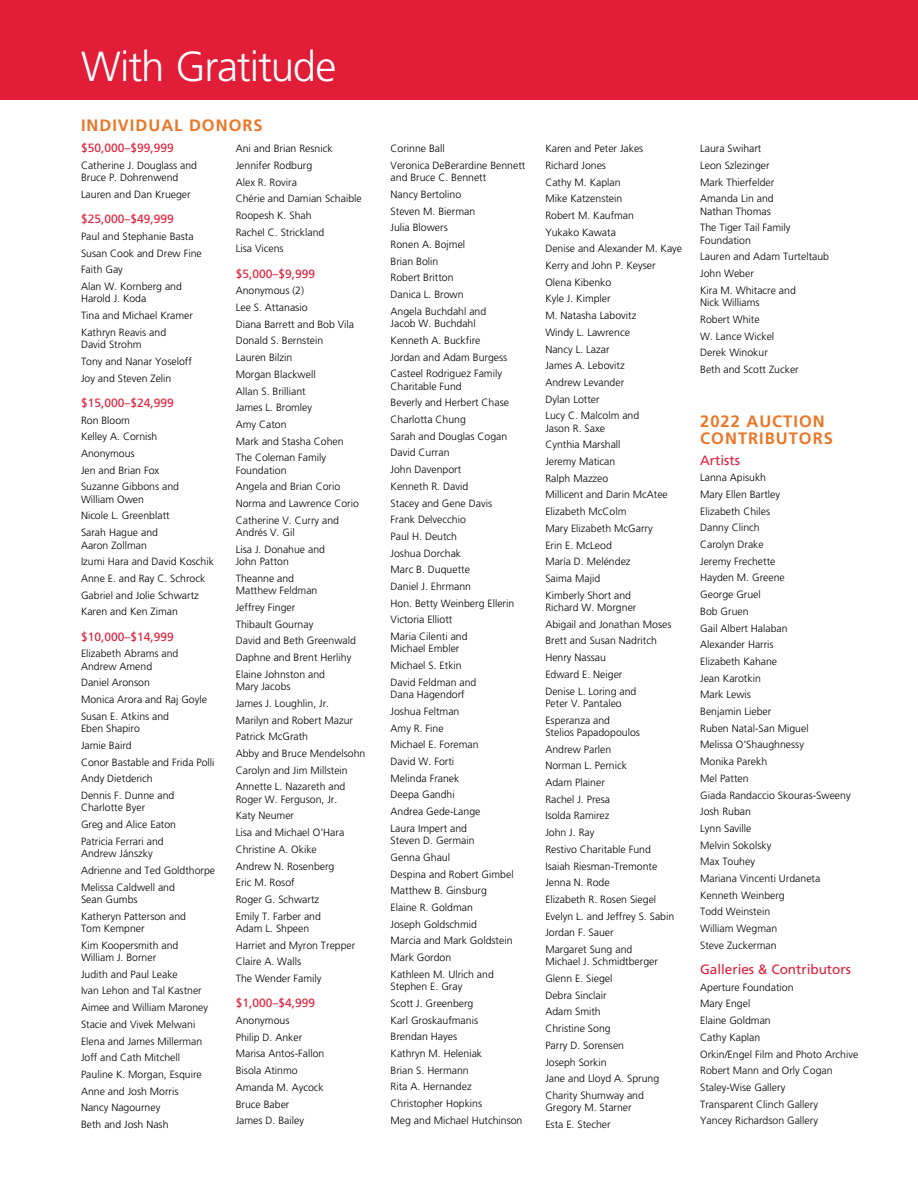
<style>
.page{position:relative;width:918px;height:1188px;background:#fff}
.page>*{position:absolute;margin:0;border:0;box-sizing:border-box;transform-origin:0 0}
.t1{font:300 42px "Frutiger LT Pro";letter-spacing:-.025em;color:#fff}
.t2{font:700 16.5px/16.5px "Frutiger LT Pro";letter-spacing:.06em;color:#eb7626}
.t3{font:13.5px "Frutiger LT Pro";color:#e21d38}
.t4{font:12px "Frutiger LT Pro";color:#e21d38}
.t5{font:300 10.5px/16.6px "Frutiger LT Pro";color:#000}
</style>
<div class="page">
<div style="left:0;top:0;width:918px;height:99px;background:#e21d38"></div>
<h1 class="t1" style="left:81px;top:42px;width:257px">With Gratitude</h1>
<h2 class="t2" style="left:81px;top:117px;width:183px">INDIVIDUAL DONORS</h2>
<p class="t4" style="left:81px;top:141px;width:94px">$50,000–$99,999</p>
<p class="t5" style="left:81px;top:159px;width:118px;line-height:12.5px">Catherine J. Douglass and<br>Bruce P. Dohrenwend</p>
<p class="t5" style="left:81px;top:186px;width:111px">Lauren and Dan Krueger</p>
<p class="t4" style="left:81px;top:212px;width:94px">$25,000–$49,999</p>
<p class="t5" style="left:81px;top:228px;width:122px">Paul and Stephanie Basta<br>Susan Cook and Drew Fine<br>Faith Gay<br>Alan W. Kornberg and</p>
<p class="t5" style="left:81px;top:291px;width:114px">Harold J. Koda<br>Tina and Michael Kramer<br>Kathryn Reavis and</p>
<p class="t5" style="left:81px;top:336px;width:112px">David Strohm<br>Tony and Nanar Yoseloff<br>Joy and Steven Zelin</p>
<p class="t4" style="left:81px;top:396px;width:94px">$15,000–$24,999</p>
<p class="t5" style="left:81px;top:412px;width:100px">Ron Bloom<br>Kelley A. Cornish<br>Anonymous<br>Jen and Brian Fox<br>Suzanne Gibbons and</p>
<p class="t5" style="left:81px;top:491px;width:90px">William Owen<br>Nicole L. Greenblatt<br>Sarah Hague and</p>
<p class="t5" style="left:81px;top:537px;width:135px">Aaron Zollman<br>Izumi Hara and David Koschik<br>Anne E. and Ray C. Schrock<br>Gabriel and Jolie Schwartz<br>Karen and Ken Ziman</p>
<p class="t4" style="left:81px;top:629px;width:94px">$10,000–$14,999</p>
<p class="t5" style="left:81px;top:648px;width:99px;line-height:12.5px">Elizabeth Abrams and<br>Andrew Amend</p>
<p class="t5" style="left:81px;top:675px;width:128px">Daniel Aronson<br>Monica Arora and Raj Goyle<br>Susan E. Atkins and</p>
<p class="t5" style="left:81px;top:720px;width:135px">Eben Shapiro<br>Jamie Baird<br>Conor Bastable and Frida Polli<br>Andy Dietderich<br>Dennis F. Dunne and</p>
<p class="t5" style="left:81px;top:799px;width:97px">Charlotte Byer<br>Greg and Alice Eaton<br>Patricia Ferrari and</p>
<p class="t5" style="left:81px;top:845px;width:136px">Andrew Jánszky<br>Adrienne and Ted Goldthorpe<br>Melissa Caldwell and</p>
<p class="t5" style="left:81px;top:891px;width:107px">Sean Gumbs<br>Katheryn Patterson and</p>
<p class="t5" style="left:81px;top:920px;width:99px">Tom Kempner<br>Kim Koopersmith and</p>
<p class="t5" style="left:81px;top:949px;width:129px">William J. Borner<br>Judith and Paul Leake<br>Ivan Lehon and Tal Kastner<br>Aimee and William Maroney<br>Stacie and Vivek Melwani<br>Elena and James Millerman<br>Joff and Cath Mitchell<br>Pauline K. Morgan, Esquire<br>Anne and Josh Morris<br>Nancy Nagourney<br>Beth and Josh Nash</p>
<p class="t5" style="left:236px;top:140px;width:128px">Ani and Brian Resnick<br>Jennifer Rodburg<br>Alex R. Rovira<br>Chérie and Damian Schaible<br>Roopesh K. Shah<br>Rachel C. Strickland<br>Lisa Vicens</p>
<p class="t4" style="left:236px;top:266px;width:81px">$5,000–$9,999</p>
<p class="t5" style="left:236px;top:283px;width:120px">Anonymous (2)<br>Lee S. Attanasio<br>Diana Barrett and Bob Vila<br>Donald S. Bernstein<br>Lauren Bilzin<br>Morgan Blackwell<br>Allan S. Brilliant<br>James L. Bromley<br>Amy Caton<br>Mark and Stasha Cohen<br>The Coleman Family</p>
<p class="t5" style="left:236px;top:462px;width:125px">Foundation<br>Angela and Brian Corio<br>Norma and Lawrence Corio<br>Catherine V. Curry and</p>
<p class="t5" style="left:236px;top:524px;width:91px">Andrés V. Gil<br>Lisa J. Donahue and</p>
<p class="t5" style="left:236px;top:553px;width:60px">John Patton<br>Theanne and</p>
<p class="t5" style="left:236px;top:582px;width:122px">Matthew Feldman<br>Jeffrey Finger<br>Thibault Gournay<br>David and Beth Greenwald<br>Daphne and Brent Herlihy<br>Elaine Johnston and</p>
<p class="t5" style="left:236px;top:678px;width:131px">Mary Jacobs<br>James J. Loughlin, Jr.<br>Marilyn and Robert Mazur<br>Patrick McGrath<br>Abby and Bruce Mendelsohn<br>Carolyn and Jim Millstein<br>Annette L. Nazareth and</p>
<p class="t5" style="left:236px;top:791px;width:110px">Roger W. Ferguson, Jr.<br>Katy Neumer<br>Lisa and Michael O'Hara<br>Christine A. Okike<br>Andrew N. Rosenberg<br>Eric M. Rosof<br>Roger G. Schwartz<br>Emily T. Farber and</p>
<p class="t5" style="left:236px;top:920px;width:121px">Adam L. Shpeen<br>Harriet and Myron Trepper<br>Claire A. Walls<br>The Wender Family</p>
<p class="t4" style="left:236px;top:996px;width:81px">$1,000–$4,999</p>
<p class="t5" style="left:236px;top:1012px;width:90px">Anonymous<br>Philip D. Anker<br>Marisa Antos-Fallon<br>Bisola Atinmo<br>Amanda M. Aycock<br>Bruce Baber<br>James D. Bailey</p>
<p class="t5" style="left:391px;top:140px;width:136px">Corinne Ball<br>Veronica DeBerardine Bennett</p>
<p class="t5" style="left:391px;top:169px;width:97px">and Bruce C. Bennett<br>Nancy Bertolino<br>Steven M. Bierman<br>Julia Blowers<br>Ronen A. Bojmel<br>Brian Bolin<br>Robert Britton<br>Danica L. Brown<br>Angela Buchdahl and</p>
<p class="t5" style="left:391px;top:315px;width:118px">Jacob W. Buchdahl<br>Kenneth A. Buckfire<br>Jordan and Adam Burgess<br>Casteel Rodriguez Family</p>
<p class="t5" style="left:391px;top:378px;width:125px">Charitable Fund<br>Beverly and Herbert Chase<br>Charlotta Chung<br>Sarah and Douglas Cogan<br>David Curran<br>John Davenport<br>Kenneth R. David<br>Stacey and Gene Davis<br>Frank Delvecchio<br>Paul H. Deutch<br>Joshua Dorchak<br>Marc B. Duquette<br>Daniel J. Ehrmann<br>Hon. Betty Weinberg Ellerin<br>Victoria Elliott<br>Maria Cilenti and</p>
<p class="t5" style="left:391px;top:641px;width:87px">Michael Embler<br>Michael S. Etkin<br>David Feldman and</p>
<p class="t5" style="left:391px;top:686px;width:91px">Dana Hagendorf<br>Joshua Feltman<br>Amy R. Fine<br>Michael E. Foreman<br>David W. Forti<br>Melinda Franek<br>Deepa Gandhi<br>Andrea Gede-Lange<br>Laura Impert and</p>
<p class="t5" style="left:391px;top:832px;width:125px">Steven D. Germain<br>Genna Ghaul<br>Despina and Robert Gimbel<br>Matthew B. Ginsburg<br>Elaine R. Goldman<br>Joseph Goldschmid<br>Marcia and Mark Goldstein<br>Mark Gordon<br>Kathleen M. Ulrich and</p>
<p class="t5" style="left:391px;top:978px;width:133px">Stephen E. Gray<br>Scott J. Greenberg<br>Karl Groskaufmanis<br>Brendan Hayes<br>Kathryn M. Heleniak<br>Brian S. Hermann<br>Rita A. Hernandez<br>Christopher Hopkins<br>Meg and Michael Hutchinson</p>
<p class="t5" style="left:545px;top:140px;width:138px">Karen and Peter Jakes<br>Richard Jones<br>Cathy M. Kaplan<br>Mike Katzenstein<br>Robert M. Kaufman<br>Yukako Kawata<br>Denise and Alexander M. Kaye<br>Kerry and John P. Keyser<br>Olena Kibenko<br>Kyle J. Kimpler<br>M. Natasha Labovitz<br>Windy L. Lawrence<br>Nancy L. Lazar<br>James A. Lebovitz<br>Andrew Levander<br>Dylan Lotter<br>Lucy C. Malcolm and</p>
<p class="t5" style="left:545px;top:420px;width:124px">Jason R. Saxe<br>Cynthia Marshall<br>Jeremy Matican<br>Ralph Mazzeo<br>Millicent and Darin McAtee<br>Elizabeth McColm<br>Mary Elizabeth McGarry<br>Erin E. McLeod<br>María D. Meléndez<br>Saima Majid<br>Kimberly Short and</p>
<p class="t5" style="left:545px;top:599px;width:128px">Richard W. Morgner<br>Abigail and Jonathan Moses<br>Brett and Susan Nadritch<br>Henry Nassau<br>Edward E. Neiger<br>Denise L. Loring and</p>
<p class="t5" style="left:545px;top:695px;width:78px">Peter V. Pantaleo<br>Esperanza and</p>
<p class="t5" style="left:545px;top:724px;width:130px">Stelios Papadopoulos<br>Andrew Parlen<br>Norman L. Pernick<br>Adam Plainer<br>Rachel J. Presa<br>Isolda Ramirez<br>John J. Ray<br>Restivo Charitable Fund<br>Isaiah Riesman-Tremonte<br>Jenna N. Rode<br>Elizabeth R. Rosen Siegel<br>Evelyn L. and Jeffrey S. Sabin<br>Jordan F. Sauer<br>Margaret Sung and</p>
<p class="t5" style="left:545px;top:954px;width:115px">Michael J. Schmidtberger<br>Glenn E. Siegel<br>Debra Sinclair<br>Adam Smith<br>Christine Song<br>Parry D. Sorensen<br>Joseph Sorkin<br>Jane and Lloyd A. Sprung<br>Charity Shumway and</p>
<p class="t5" style="left:545px;top:1099px;width:88px">Gregory M. Starner<br>Esta E. Stecher</p>
<p class="t5" style="left:700px;top:140px;width:76px">Laura Swihart<br>Leon Szlezinger<br>Mark Thierfelder<br>Amanda Lin and</p>
<p class="t5" style="left:700px;top:203px;width:92px">Nathan Thomas<br>The Tiger Tail Family</p>
<p class="t5" style="left:700px;top:232px;width:130px">Foundation<br>Lauren and Adam Turteltaub<br>John Weber<br>Kira M. Whitacre and</p>
<p class="t5" style="left:700px;top:294px;width:100px">Nick Williams<br>Robert White<br>W. Lance Wickel<br>Derek Winokur<br>Beth and Scott Zucker</p>
<h2 class="t2" style="left:700px;top:413px;width:134px">2022 AUCTION<br>CONTRIBUTORS</h2>
<p class="t3" style="left:700px;top:452px;width:41px">Artists</p>
<p class="t5" style="left:700px;top:469px;width:152px">Lanna Apisukh<br>Mary Ellen Bartley<br>Elizabeth Chiles<br>Danny Clinch<br>Carolyn Drake<br>Jeremy Frechette<br>Hayden M. Greene<br>George Gruel<br>Bob Gruen<br>Gail Albert Halaban<br>Alexander Harris<br>Elizabeth Kahane<br>Jean Karotkin<br>Mark Lewis<br>Benjamin Lieber<br>Ruben Natal-San Miguel<br>Melissa O'Shaughnessy<br>Monika Parekh<br>Mel Patten<br>Giada Randaccio Skouras-Sweeny<br>Josh Ruban<br>Lynn Saville<br>Melvin Sokolsky<br>Max Touhey<br>Mariana Vincenti Urdaneta<br>Kenneth Weinberg<br>Todd Weinstein<br>William Wegman<br>Steve Zuckerman</p>
<p class="t3" style="left:700px;top:961px;width:152px">Galleries &amp; Contributors</p>
<p class="t5" style="left:700px;top:979px;width:160px">Aperture Foundation<br>Mary Engel<br>Elaine Goldman<br>Cathy Kaplan<br>Orkin/Engel Film and Photo Archive<br>Robert Mann and Orly Cogan<br>Staley-Wise Gallery<br>Transparent Clinch Gallery<br>Yancey Richardson Gallery</p>
</div>
